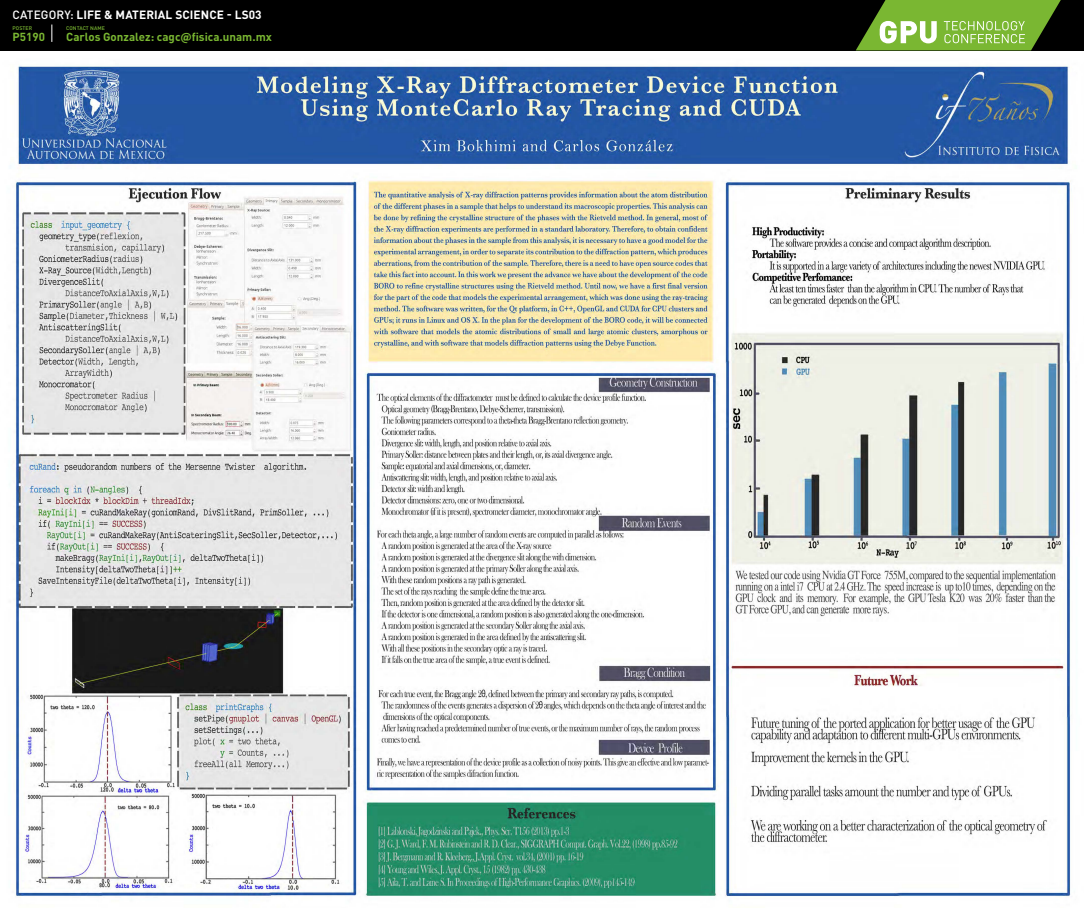
<style>
.page{position:relative;width:1084px;height:908px;background:#fff}
.page>*{position:absolute;margin:0;border:0;box-sizing:border-box;transform-origin:0 0}
.t1{font:700 11.83px "DIN Pro";letter-spacing:.01em;color:#fff}
.t2{font:700 11.55px "DIN Pro";color:#7ab732}
.t3{font:500 5.25px "DIN Pro";letter-spacing:.01em;color:#7ab732}
.s1{font-weight:500}
</style>
<div class="page">
<img style="left:14px;top:65px;width:1057px;height:832px">
<div style="left:0;top:0;width:1084px;height:50px;background:#000"></div>
<svg style="left:856px;top:0;width:204px;height:50px"></svg>
<svg style="left:52px;top:24px;width:1px;height:18px"></svg>
<p class="t1" style="left:13px;top:4px;width:250px"><span class="s1">CATEGORY:</span> Life &amp; Material Science - LS03</p>
<p class="t3" style="left:13px;top:24px;width:21px">POSTER</p>
<p class="t2" style="left:13px;top:27px;width:34px">P5190</p>
<p class="t3" style="left:66px;top:24px;width:40px">CONTACT NAME</p>
<p class="t2" style="left:66px;top:27px;width:207px">Carlos Gonzalez: cagc@fisica.unam.mx</p>
</div>
